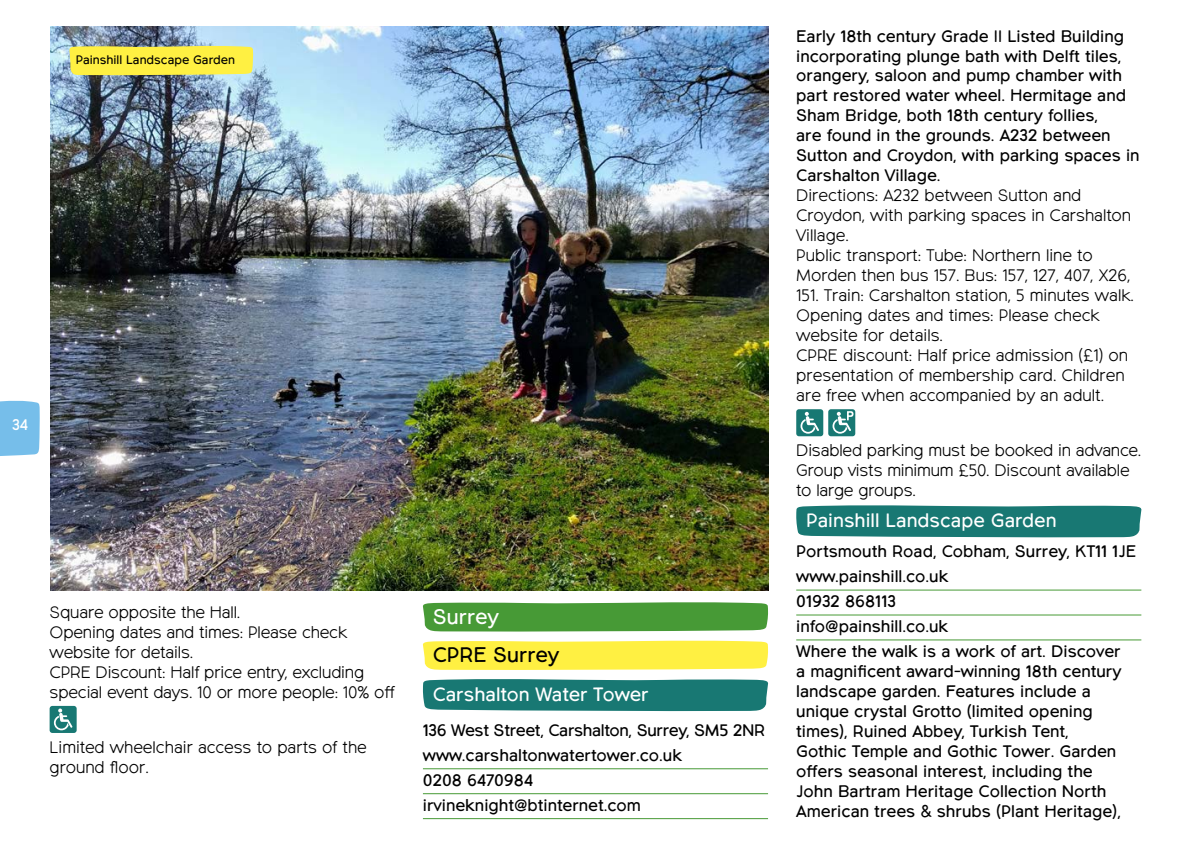
<style>
.page{position:relative;width:1191px;height:844px;background:#fff}
.page>*{position:absolute;margin:0;border:0;box-sizing:border-box;transform-origin:0 0}
.t1{font:21px "Northwoods";color:#000}
.t2{font:21px "Northwoods";color:#fff}
.t3{font:19.25px "Northwoods";color:#fff}
.t4{font:16.62px/19.9px "Northwoods";color:#000}
.t5{font:300 16.62px/19.9px "Northwoods";color:#000}
.t6{font:15.22px "Northwoods";color:#fff}
.t7{font:12.25px "Northwoods";color:#000}
</style>
<div class="page">
<svg style="left:0;top:400px;width:40px;height:56px;background:#7dc1eb"></svg>
<hr style="left:796px;top:589px;width:345px;height:1px;background:#479a36">
<hr style="left:796px;top:614px;width:345px;height:1px;background:#479a36">
<hr style="left:796px;top:639px;width:345px;height:1px;background:#479a36">
<div style="left:796px;top:409px;width:27px;height:27px;background:#187873;border-radius:3px"></div>
<svg style="left:800px;top:412px;width:19px;height:21px"></svg>
<div style="left:828px;top:409px;width:27px;height:27px;background:#187873;border-radius:3px"></div>
<svg style="left:832px;top:411px;width:21px;height:22px"></svg>
<div style="left:796px;top:505px;width:345px;height:32px;background:#187873"></div>
<hr style="left:423px;top:768px;width:345px;height:1px;background:#479a36">
<hr style="left:423px;top:793px;width:345px;height:1px;background:#479a36">
<hr style="left:423px;top:818px;width:345px;height:1px;background:#479a36">
<div style="left:423px;top:602px;width:345px;height:29px;background:#479a36"></div>
<svg style="left:423px;top:640px;width:345px;height:30px;background:#fff04e"></svg>
<svg style="left:423px;top:679px;width:345px;height:32px;background:#217d78"></svg>
<div style="left:50px;top:705px;width:27px;height:27px;background:#187873;border-radius:3px"></div>
<svg style="left:54px;top:708px;width:18px;height:22px"></svg>
<img style="left:50px;top:26px;width:718px;height:564px">
<svg style="left:69px;top:44px;width:184px;height:31px;background:#f3e84d"></svg>
<p class="t7" style="left:76px;top:53px;width:161px">Painshill Landscape Garden</p>
<p class="t6" style="left:12px;top:416px;width:17px">34</p>
<p class="t5" style="left:50px;top:602px;width:347px">Square opposite the Hall.<br>Opening dates and times: Please check website for details.<br>CPRE Discount: Half price entry, excluding special event days. 10 or more people: 10% off</p>
<p class="t5" style="left:50px;top:737px;width:319px">Limited wheelchair access to parts of the ground floor.</p>
<p class="t2" style="left:433px;top:604px;width:68px">Surrey</p>
<p class="t1" style="left:433px;top:642px;width:128px">CPRE Surrey</p>
<p class="t3" style="left:433px;top:682px;width:217px">Carshalton Water Tower</p>
<p class="t4" style="left:423px;top:718px;width:344px;line-height:24.8px">136 West Street, Carshalton, Surrey, SM5 2NR www.carshaltonwatertower.co.uk<br>0208 6470984<br>irvineknight@btinternet.com</p>
<p class="t4" style="left:796px;top:26px;width:345px">Early 18th century Grade II Listed Building incorporating plunge bath with Delft tiles, orangery, saloon and pump chamber with part restored water wheel. Hermitage and Sham Bridge, both 18th century follies,<br>are found in the grounds. A232 between Sutton and Croydon, with parking spaces in Carshalton Village.</p>
<p class="t5" style="left:796px;top:186px;width:339px">Directions: A232 between Sutton and Croydon, with parking spaces in Carshalton Village.<br>Public transport: Tube: Northern line to Morden then bus 157. Bus: 157, 127, 407, X26, 151. Train: Carshalton station, 5 minutes walk.<br>Opening dates and times: Please check website for details.<br>CPRE discount: Half price admission (£1) on presentation of membership card. Children are free when accompanied by an adult.</p>
<p class="t5" style="left:796px;top:441px;width:347px">Disabled parking must be booked in advance.<br>Group vists minimum £50. Discount available to large groups.</p>
<p class="t3" style="left:806px;top:509px;width:252px">Painshill Landscape Garden</p>
<p class="t4" style="left:796px;top:539px;width:341px;line-height:24.8px">Portsmouth Road, Cobham, Surrey, KT11 1JE www.painshill.co.uk<br>01932 868113<br>info@painshill.co.uk<br>Where the walk is a work of art. Discover</p>
<p class="t4" style="left:796px;top:661px;width:327px">a magnificent award-winning 18th century landscape garden. Features include a unique crystal Grotto (limited opening times), Ruined Abbey, Turkish Tent, Gothic Temple and Gothic Tower. Garden offers seasonal interest, including the John Bartram Heritage Collection North American trees &amp; shrubs (Plant Heritage),</p>
</div>
